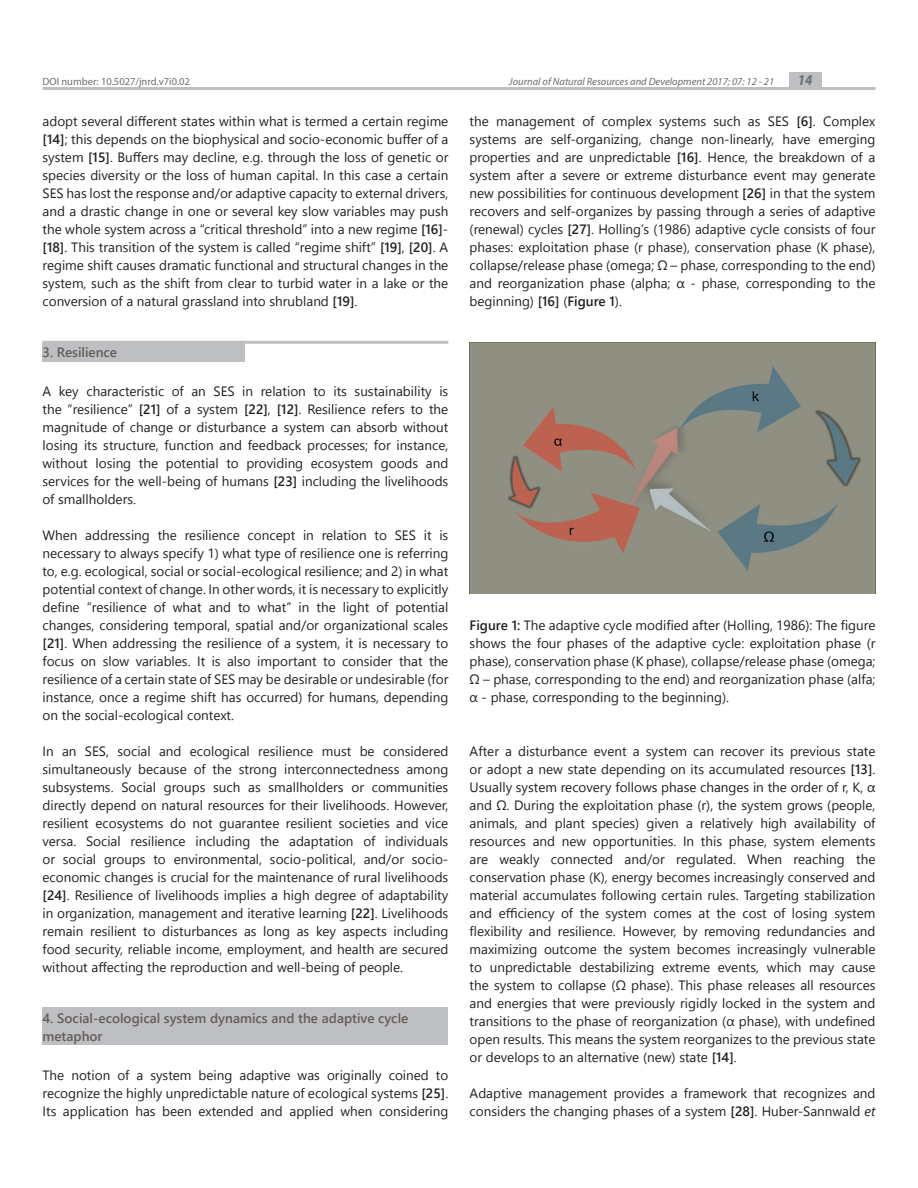
<style>
.page{position:relative;width:918px;height:1188px;background:#fff}
.page>*{position:absolute;margin:0;border:0;box-sizing:border-box;transform-origin:0 0}
.t1{font:italic 700 15.15px "Myriad Pro";color:#6c6e71;scale:.89 1}
.Body_Text{font:13.5px/18px "Segoe UI";color:#231f20;text-align:justify}
.Tittle_section{font:600 13.5px/18px "Segoe UI";color:#655d59}
.t2{font:italic 10.5px "Myriad Pro";color:#6c6e71}
.t3{font:10.5px "Myriad Pro";color:#6c6e71}
.s1{font-weight:600}
.s2{font-style:italic}
</style>
<div class="page">
<hr style="left:43px;top:87px;width:832px;height:3px;background:#bebfc2">
<div style="left:789px;top:72px;width:33px;height:15px;background:#bebfc2"></div>
<div style="left:43px;top:343px;width:202px;height:19px;background:#bebfc2"></div>
<hr style="left:43px;top:341px;width:405px;height:3px;background:#bebfc2">
<div style="left:43px;top:1007px;width:405px;height:37px;background:#bebfc2"></div>
<img style="left:470px;top:342px;width:405px;height:252px">
<p class="t3" style="left:43px;top:75px;width:149px">DOI number: 10.5027/jnrd.v7i0.02</p>
<p class="t2" style="left:509px;top:75px;width:267px">Journal of Natural Resources and Development 2017; 07: 12 - 21</p>
<p class="t1" style="left:798px;top:70px;width:18px">14</p>
<p class="Body_Text" style="left:43px;top:112px;width:407px">adopt several different states within what is termed a certain regime <span class="s1">[14]</span>; this depends on the biophysical and socio-economic buffer of a system <span class="s1">[15]</span>. Buffers may decline, e.g. through the loss of genetic or species diversity or the loss of human capital. In this case a certain SES has lost the response and/or adaptive capacity to external drivers, and a drastic change in one or several key slow variables may push the whole system across a “critical threshold” into a new regime <span class="s1">[16]</span>- <span class="s1">[18]</span>. This transition of the system is called “regime shift” <span class="s1">[19]</span>, <span class="s1">[20]</span>. A regime shift causes dramatic functional and structural changes in the system, such as the shift from clear to turbid water in a lake or the conversion of a natural grassland into shrubland <span class="s1">[19]</span>.</p>
<p class="Tittle_section" style="left:43px;top:343px;width:76px">3. Resilience</p>
<p class="Body_Text" style="left:43px;top:382px;width:407px">A key characteristic of an SES in relation to its sustainability is the “resilience” <span class="s1">[21]</span> of a system <span class="s1">[22]</span>, <span class="s1">[12]</span>. Resilience refers to the magnitude of change or disturbance a system can absorb without losing its structure, function and feedback processes; for instance, without losing the potential to providing ecosystem goods and services for the well-being of humans <span class="s1">[23]</span> including the livelihoods of smallholders.</p>
<p class="Body_Text" style="left:43px;top:526px;width:407px">When addressing the resilience concept in relation to SES it is necessary to always specify 1) what type of resilience one is referring to, e.g. ecological, social or social-ecological resilience; and 2) in what potential context of change. In other words, it is necessary to explicitly define “resilience of what and to what” in the light of potential changes, considering temporal, spatial and/or organizational scales <span class="s1">[21]</span>. When addressing the resilience of a system, it is necessary to focus on slow variables. It is also important to consider that the resilience of a certain state of SES may be desirable or undesirable (for instance, once a regime shift has occurred) for humans, depending on the social-ecological context.</p>
<p class="Body_Text" style="left:43px;top:742px;width:407px">In an SES, social and ecological resilience must be considered simultaneously because of the strong interconnectedness among subsystems. Social groups such as smallholders or communities directly depend on natural resources for their livelihoods. However, resilient ecosystems do not guarantee resilient societies and vice versa. Social resilience including the adaptation of individuals or social groups to environmental, socio-political, and/or socio&shy;economic changes is crucial for the maintenance of rural livelihoods <span class="s1">[24]</span>. Resilience of livelihoods implies a high degree of adaptability in organization, management and iterative learning <span class="s1">[22]</span>. Livelihoods remain resilient to disturbances as long as key aspects including food security, reliable income, employment, and health are secured without affecting the reproduction and well-being of people.</p>
<p class="Tittle_section" style="left:43px;top:1009px;width:367px">4. Social-ecological system dynamics and the adaptive cycle metaphor</p>
<p class="Body_Text" style="left:43px;top:1066px;width:407px">The notion of a system being adaptive was originally coined to recognize the highly unpredictable nature of ecological systems <span class="s1">[25]</span>.<br>Its application has been extended and applied when considering</p>
<p class="Body_Text" style="left:470px;top:112px;width:407px">the management of complex systems such as SES <span class="s1">[6]</span>. Complex systems are self-organizing, change non-linearly, have emerging properties and are unpredictable <span class="s1">[16]</span>. Hence, the breakdown of a system after a severe or extreme disturbance event may generate new possibilities for continuous development <span class="s1">[26]</span> in that the system recovers and self-organizes by passing through a series of adaptive (renewal) cycles <span class="s1">[27]</span>. Holling’s (1986) adaptive cycle consists of four phases: exploitation phase (r phase), conservation phase (K phase), collapse/release phase (omega; Ω – phase, corresponding to the end) and reorganization phase (alpha; α - phase, corresponding to the beginning) <span class="s1">[16]</span> (<span class="s1">Figure 1</span>).</p>
<p class="Body_Text" style="left:470px;top:616px;width:407px"><span class="s1">Figure 1:</span> The adaptive cycle modified after (Holling, 1986): The figure shows the four phases of the adaptive cycle: exploitation phase (r phase), conservation phase (K phase), collapse/release phase (omega; Ω – phase, corresponding to the end) and reorganization phase (alfa; α - phase, corresponding to the beginning).</p>
<p class="Body_Text" style="left:470px;top:742px;width:407px">After a disturbance event a system can recover its previous state or adopt a new state depending on its accumulated resources <span class="s1">[13]</span>.<br>Usually system recovery follows phase changes in the order of r, K, α and Ω. During the exploitation phase (r), the system grows (people, animals, and plant species) given a relatively high availability of resources and new opportunities. In this phase, system elements are weakly connected and/or regulated. When reaching the conservation phase (K), energy becomes increasingly conserved and material accumulates following certain rules. Targeting stabilization and efficiency of the system comes at the cost of losing system flexibility and resilience. However, by removing redundancies and maximizing outcome the system becomes increasingly vulnerable to unpredictable destabilizing extreme events, which may cause the system to collapse (Ω phase). This phase releases all resources and energies that were previously rigidly locked in the system and transitions to the phase of reorganization (α phase), with undefined open results. This means the system reorganizes to the previous state or develops to an alternative (new) state <span class="s1">[14]</span>.</p>
<p class="Body_Text" style="left:470px;top:1084px;width:407px">Adaptive management provides a framework that recognizes and considers the changing phases of a system <span class="s1">[28]</span>. Huber-Sannwald <span class="s2">et</span></p>
</div>
